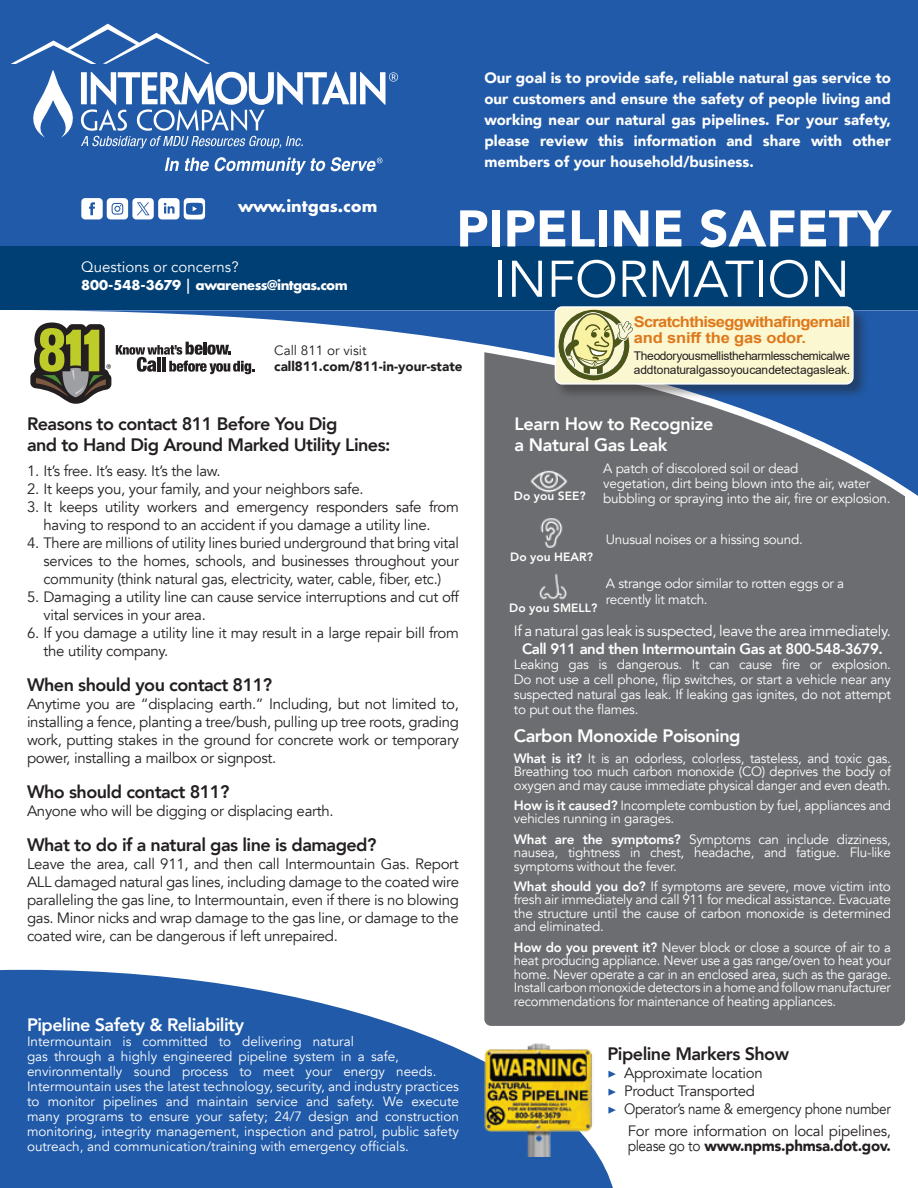
<style>
.page{position:relative;width:918px;height:1188px;background:#fff}
.page>*{position:absolute;margin:0;border:0;box-sizing:border-box;transform-origin:0 0}
.t1{font:900 51px "Avenir";color:#fff}
.t2{font:51px "Avenir";color:#fff}
.t3{font:800 18px "Avenir";letter-spacing:-.03em;color:#231f20}
.t4{font:800 18px/21px "Avenir";letter-spacing:-.03em;color:#fff}
.t5{font:700 18px "Futura PT";color:#fff}
.t6{font:15px/18px "Avenir";letter-spacing:-.02em;color:#231f20}
.t7{font:900 15px/21px "Avenir";color:#fff;text-align:justify}
.t8{font:15px "Avenir";letter-spacing:-.02em;color:#fff}
.t9{font:700 15px/16.5px "Arial";letter-spacing:-.045em;color:#de791b;scale:1.1 1}
.t10{font:800 15px "Avenir";letter-spacing:-.03em;color:#fff}
.t11{font:15px "Avenir";letter-spacing:-.02em;color:#231f20;scale:.9 1}
.t12{font:700 15px "Futura PT";letter-spacing:-.04em;color:#fff}
.t13{font:15px "Avenir";color:#fff}
.t14{font:13.5px/13.5px "Avenir";letter-spacing:-.02em;color:#fff;text-align:justify}
.t15{font:13.5px/15px "Avenir";color:#fff}
.t16{font:900 13.5px/16.2px "Avenir";color:#231f20}
.t17{font:12px/13.5px "Arial";letter-spacing:-.035em;color:#231f20}
.t18{font:800 12px "Avenir";color:#fff}
.s1{font-weight:500}
.s2{font-weight:400}
.s3{font-weight:800}
.s4{font-family:"Minion Pro";color:#215aa8}
.s5{font-weight:900}
</style>
<div class="page">
<div style="left:484px;top:342px;width:421px;height:684px;background:#6c6d70;border-radius:7px"></div>
<svg style="left:34px;top:310px;width:884px;height:324px"></svg>
<div style="left:0;top:0;width:918px;height:246px;background:#215aa8"></div>
<div style="left:0;top:246px;width:918px;height:64px;background:#003f74"></div>
<svg style="left:30px;top:322px;width:224px;height:82px"></svg>
<img style="left:533px;top:572px;width:41px;height:30px">
<img style="left:530px;top:518px;width:43px;height:31px">
<img style="left:529px;top:466px;width:42px;height:30px">
<svg style="left:0;top:970px;width:617px;height:218px;fill:#215aa8"></svg>
<img style="left:482px;top:1043px;width:112px;height:114px">
<svg style="left:81px;top:198px;width:124px;height:21px"></svg>
<div style="left:553px;top:305px;width:316px;height:94px;background:#231f20;opacity:.45"></div>
<div style="left:555px;top:307px;width:298px;height:77px;background:#fbf7d1;border-radius:7px"></div>
<div style="left:555px;top:306px;width:299px;height:79px;border:2px solid #fff;border-radius:7px"></div>
<svg style="left:559px;top:310px;width:75px;height:70px"></svg>
<svg style="left:11px;top:24px;width:199px;height:40px"></svg>
<svg style="left:165px;top:158px;width:14px;height:13px"></svg>
<svg style="left:185px;top:157px;width:197px;height:18px"></svg>
<svg style="left:33px;top:70px;width:365px;height:78px"></svg>
<p class="t5" style="left:238px;top:195px;width:141px">www.intgas.com</p>
<p class="t13" style="left:81px;top:258px;width:159px">Questions or concerns?</p>
<p class="t12" style="left:81px;top:276px;width:268px">800-548-3679 <span class="s1">|</span> awareness@intgas.com</p>
<p class="t7" style="left:484px;top:67px;width:408px">Our goal is to provide safe, reliable natural gas service to our customers and ensure the safety of people living and working near our natural gas pipelines. For your safety, please review this information and share with other members of your household/business.</p>
<p class="t1" style="left:456px;top:185px;width:436px">PIPELINE SAFETY</p>
<p class="t2" style="left:494px;top:249px;width:358px">INFORMATION</p>
<p class="t16" style="left:274px;top:342px;width:190px"><span class="s2">Call 811 or visit </span>call811.com/811-in-your-state</p>
<p class="t3" style="left:27px;top:410px;width:312px">Reasons to contact 811 Before You Dig</p>
<p class="t3" style="left:27px;top:431px;width:365px">and to Hand Dig Around Marked Utility Lines:</p>
<p class="t6" style="left:27px;top:462px;width:195px">1. It’s free. It’s easy. It’s the law.</p>
<p class="t6" style="left:27px;top:480px;width:338px">2. It keeps you, your family, and your neighbors safe.</p>
<p class="t6" style="left:44px;top:498px;width:417px;text-indent:-16px">3. It keeps utility workers and emergency responders safe from having to respond to an accident if you damage a utility line.</p>
<p class="t6" style="left:44px;top:534px;width:417px;text-align:justify;text-indent:-16px">4. There are millions of utility lines buried underground that bring vital services to the homes, schools, and businesses throughout your community (think natural gas, electricity, water, cable, fiber, etc.)</p>
<p class="t6" style="left:44px;top:588px;width:417px;text-indent:-16px">5. Damaging a utility line can cause service interruptions and cut off vital services in your area.</p>
<p class="t6" style="left:44px;top:624px;width:417px;text-indent:-16px">6. If you damage a utility line it may result in a large repair bill from the utility company.</p>
<p class="t3" style="left:27px;top:670px;width:247px">When should you contact 811?</p>
<p class="t6" style="left:27px;top:695px;width:434px;text-align:justify">Anytime you are “displacing earth.” Including, but not limited to, installing a fence, planting a tree/bush, pulling up tree roots, grading work, putting stakes in the ground for concrete work or temporary power, installing a mailbox or signpost.</p>
<p class="t3" style="left:27px;top:777px;width:204px">Who should contact 811?</p>
<p class="t6" style="left:27px;top:802px;width:308px">Anyone who will be digging or displacing earth.</p>
<p class="t3" style="left:27px;top:831px;width:351px">What to do if a natural gas line is damaged?</p>
<p class="t6" style="left:27px;top:855px;width:434px;text-align:justify">Leave the area, call 911, and then call Intermountain Gas. Report ALL damaged natural gas lines, including damage to the coated wire paralleling the gas line, to Intermountain, even if there is no blowing gas. Minor nicks and wrap damage to the gas line, or damage to the coated wire, can be dangerous if left unrepaired.</p>
<p class="t4" style="left:27px;top:1014px;width:219px">Pipeline Safety &amp; Reliability</p>
<p class="t15" style="left:27px;top:1034px;width:434px">Intermountain is committed to delivering natural<br>gas through a highly engineered pipeline system in a safe, environmentally sound process to meet your energy needs.<br>Intermountain uses the latest technology, security, and industry practices to monitor pipelines and maintain service and safety. We execute many programs to ensure your safety; 24/7 design and construction monitoring, integrity management, inspection and patrol, public safety outreach, and communication/training with emergency officials.</p>
<p class="t9" style="left:634px;top:313px;width:198px">Scratch this egg with a fingernail and sniff the gas odor.</p>
<p class="t17" style="left:634px;top:349px;width:218px">The odor you smell is the harmless chemical we add to natural gas so you can detect a gas leak.</p>
<p class="t4" style="left:515px;top:413px;width:200px">Learn How to Recognize a Natural Gas Leak</p>
<p class="t18" style="left:514px;top:487px;width:73px">Do you SEE?</p>
<p class="t14" style="left:603px;top:462px;width:197px">A patch of discolored soil or dead</p>
<p class="t14" style="left:603px;top:476px;width:289px;line-height:15px">vegetation, dirt being blown into the air, water bubbling or spraying into the air, fire or explosion.</p>
<p class="t18" style="left:510px;top:547px;width:84px">Do you HEAR?</p>
<p class="t14" style="left:606px;top:533px;width:198px">Unusual noises or a hissing sound.</p>
<p class="t18" style="left:509px;top:598px;width:89px">Do you SMELL?</p>
<p class="t14" style="left:606px;top:575px;width:240px;line-height:16.5px">A strange odor similar to rotten eggs or a recently lit match.</p>
<p class="t8" style="left:514px;top:622px;width:379px">If a natural gas leak is suspected, leave the area immediately.</p>
<p class="t10" style="left:522px;top:637px;width:362px">Call 911 and then Intermountain Gas at 800-548-3679.</p>
<p class="t14" style="left:514px;top:657px;width:379px;line-height:15px">Leaking gas is dangerous. It can cause fire or explosion.<br>Do not use a cell phone, flip switches, or start a vehicle near any suspected natural gas leak. If leaking gas ignites, do not attempt to put out the flames.</p>
<p class="t4" style="left:514px;top:726px;width:228px">Carbon Monoxide Poisoning</p>
<p class="t14" style="left:514px;top:752px;width:379px"><span class="s3">What is it?</span> It is an odorless, colorless, tasteless, and toxic gas.<br>Breathing too much carbon monoxide (CO) deprives the body of oxygen and may cause immediate physical danger and even death.</p>
<p class="t14" style="left:514px;top:799px;width:379px"><span class="s3">How is it caused?</span> Incomplete combustion by fuel, appliances and vehicles running in garages.</p>
<p class="t14" style="left:514px;top:833px;width:379px"><span class="s3">What are the symptoms?</span> Symptoms can include dizziness, nausea, tightness in chest, headache, and fatigue. Flu-like symptoms without the fever.</p>
<p class="t14" style="left:514px;top:880px;width:379px"><span class="s3">What should you do?</span> If symptoms are severe, move victim into fresh air immediately and call 911 for medical assistance. Evacuate the structure until the cause of carbon monoxide is determined and eliminated.</p>
<p class="t14" style="left:514px;top:941px;width:379px"><span class="s3">How do you prevent it?</span> Never block or close a source of air to a heat producing appliance. Never use a gas range/oven to heat your home. Never operate a car in an enclosed area, such as the garage.<br>Install carbon monoxide detectors in a home and follow manufacturer recommendations for maintenance of heating appliances.</p>
<p class="t3" style="left:608px;top:1040px;width:183px">Pipeline Markers Show</p>
<p class="t6" style="left:608px;top:1064px;width:157px"><span class="s4">▶</span> Approximate location</p>
<p class="t6" style="left:608px;top:1082px;width:149px"><span class="s4">▶</span> Product Transported</p>
<p class="t11" style="left:608px;top:1100px;width:317px"><span class="s4">▶</span> Operator’s name &amp; emergency phone number</p>
<p class="t6" style="left:628px;top:1123px;width:265px;line-height:15px">For more information on local pipelines, please go to <span class="s5">www.npms.phmsa.dot.gov.</span></p>
</div>
